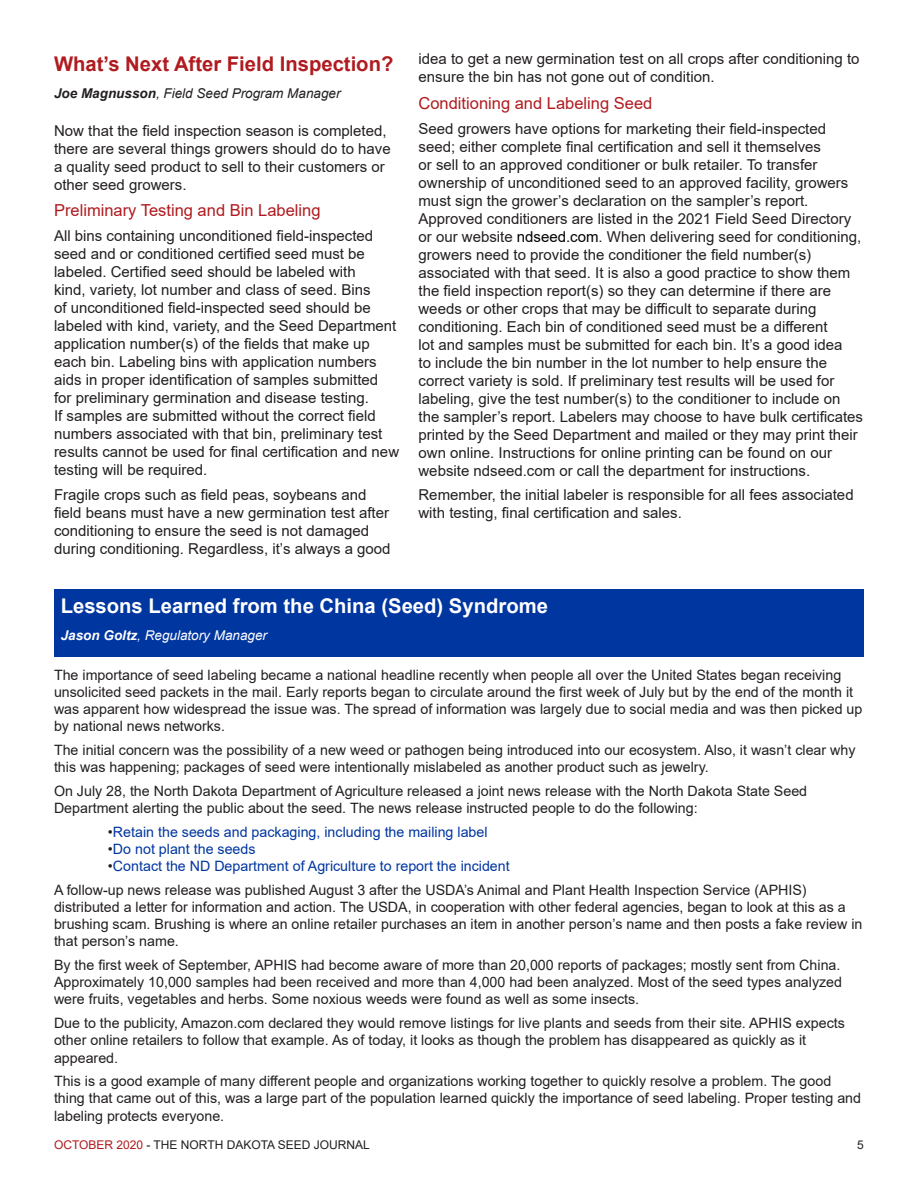
<style>
.page{position:relative;width:918px;height:1188px;background:#fff}
.page>*{position:absolute;margin:0;border:0;box-sizing:border-box;transform-origin:0 0}
.Heading_Corbel_15{font:700 20.25px "Arial";color:#fff}
.Heading_Corbel_15-2{font:700 20.25px "Arial";color:#b01b1f}
.t1{font:16.5px "Arial";color:#b01b1f}
.t2{font:15px/18px "Arial";color:#231f20}
.t3{font:14.25px/17.1px "Arial";color:#231f20}
.t4{font:14.25px "Arial";color:#0036a0}
.Employee_and_Title_A{font:italic 13.5px "Arial";color:#231f20}
.Employee_and_Title_A-2{font:italic 13.5px "Arial";color:#fff}
.t5{font:12px "Arial";color:#231f20}
.s1{font-weight:700}
.s2{color:#000}
.s3{color:#231f20}
.s4{color:#b01b1f}
</style>
<div class="page">
<div style="left:54px;top:590px;width:810px;height:67px;background:#0036a0"></div>
<p class="Heading_Corbel_15-2" style="left:54px;top:49px;width:341px">What’s Next After Field Inspection?</p>
<p class="Employee_and_Title_A" style="left:54px;top:84px;width:288px"><span class="s1">Joe Magnusson</span>, Field Seed Program Manager</p>
<p class="t2" style="left:54px;top:121px;width:338px">Now that the field inspection season is completed, there are several things growers should do to have a quality seed product to sell to their customers or other seed growers.</p>
<p class="t1" style="left:54px;top:199px;width:268px">Preliminary Testing and Bin Labeling</p>
<p class="t2" style="left:54px;top:227px;width:347px">All bins containing unconditioned field-inspected seed and or conditioned certified seed must be labeled. Certified seed should be labeled with<br>kind, variety, lot number and class of seed. Bins<br>of unconditioned field-inspected seed should be labeled with kind, variety, and the Seed Department application number(s) of the fields that make up each bin. Labeling bins with application numbers aids in proper identification of samples submitted for preliminary germination and disease testing.<br>If samples are submitted without the correct field numbers associated with that bin, preliminary test results cannot be used for final certification and new testing will be required.</p>
<p class="t2" style="left:54px;top:485px;width:338px">Fragile crops such as field peas, soybeans and field beans must have a new germination test after conditioning to ensure the seed is not damaged during conditioning. Regardless, it’s always a good</p>
<p class="t2" style="left:418px;top:50px;width:443px">idea to get a new germination test on all crops after conditioning to ensure the bin has not gone out of condition.</p>
<p class="t1" style="left:418px;top:92px;width:235px">Conditioning and Labeling Seed</p>
<p class="t2" style="left:418px;top:119px;width:446px">Seed growers have options for marketing their field-inspected seed; either complete final certification and sell it themselves<br>or sell to an approved conditioner or bulk retailer. To transfer ownership of unconditioned seed to an approved facility, growers must sign the grower’s declaration on the sampler’s report.<br>Approved conditioners are listed in the 2021 Field Seed Directory or our website <span class="s2">ndseed.com</span>. When delivering seed for conditioning, growers need to provide the conditioner the field number(s) associated with that seed. It is also a good practice to show them the field inspection report(s) so they can determine if there are weeds or other crops that may be difficult to separate during conditioning. Each bin of conditioned seed must be a different<br>lot and samples must be submitted for each bin. It’s a good idea<br>to include the bin number in the lot number to help ensure the correct variety is sold. If preliminary test results will be used for labeling, give the test number(s) to the conditioner to include on the sampler’s report. Labelers may choose to have bulk certificates printed by the Seed Department and mailed or they may print their own online. Instructions for online printing can be found on our website ndseed.com or call the department for instructions.</p>
<p class="t2" style="left:418px;top:486px;width:437px">Remember, the initial labeler is responsible for all fees associated with testing, final certification and sales.</p>
<p class="Heading_Corbel_15" style="left:61px;top:592px;width:489px">Lessons Learned from the China (Seed) Syndrome</p>
<p class="Employee_and_Title_A-2" style="left:61px;top:627px;width:208px"><span class="s1">Jason Goltz</span>, Regulatory Manager</p>
<p class="t3" style="left:54px;top:666px;width:810px">The importance of seed labeling became a national headline recently when people all over the United States began receiving unsolicited seed packets in the mail. Early reports began to circulate around the first week of July but by the end of the month it was apparent how widespread the issue was. The spread of information was largely due to social media and was then picked up by national news networks.</p>
<p class="t3" style="left:54px;top:742px;width:803px">The initial concern was the possibility of a new weed or pathogen being introduced into our ecosystem. Also, it wasn’t clear why this was happening; packages of seed were intentionally mislabeled as another product such as jewelry.</p>
<p class="t3" style="left:54px;top:782px;width:755px">On July 28, the North Dakota Department of Agriculture released a joint news release with the North Dakota State Seed<br>Department alerting the public about the seed. The news release instructed people to do the following:</p>
<p class="t4" style="left:108px;top:822px;width:381px"><span class="s3">•</span>Retain the seeds and packaging, including the mailing label</p>
<p class="t4" style="left:108px;top:839px;width:149px"><span class="s3">•</span>Do not plant the seeds</p>
<p class="t4" style="left:108px;top:856px;width:403px"><span class="s3">•</span>Contact the ND Department of Agriculture to report the incident</p>
<p class="t3" style="left:54px;top:881px;width:810px">A follow-up news release was published August 3 after the USDA’s Animal and Plant Health Inspection Service (APHIS) distributed a letter for information and action. The USDA, in cooperation with other federal agencies, began to look at this as a brushing scam. Brushing is where an online retailer purchases an item in another person’s name and then posts a fake review in that person’s name.</p>
<p class="t3" style="left:54px;top:957px;width:790px;text-align:justify">By the first week of September, APHIS had become aware of more than 20,000 reports of packages; mostly sent from China.<br>Approximately 10,000 samples had been received and more than 4,000 had been analyzed. Most of the seed types analyzed were fruits, vegetables and herbs. Some noxious weeds were found as well as some insects.</p>
<p class="t3" style="left:54px;top:1015px;width:792px">Due to the publicity, Amazon.com declared they would remove listings for live plants and seeds from their site. APHIS expects other online retailers to follow that example. As of today, it looks as though the problem has disappeared as quickly as it appeared.</p>
<p class="t3" style="left:54px;top:1073px;width:809px;line-height:17.5px">This is a good example of many different people and organizations working together to quickly resolve a problem. The good thing that came out of this, was a large part of the population learned quickly the importance of seed labeling. Proper testing and labeling protects everyone.</p>
<p class="t5" style="left:54px;top:1137px;width:317px"><span class="s4">OCTOBER 2020</span> - THE NORTH DAKOTA SEED JOURNAL</p>
<p class="t5" style="left:857px;top:1137px;width:8px">5</p>
</div>
